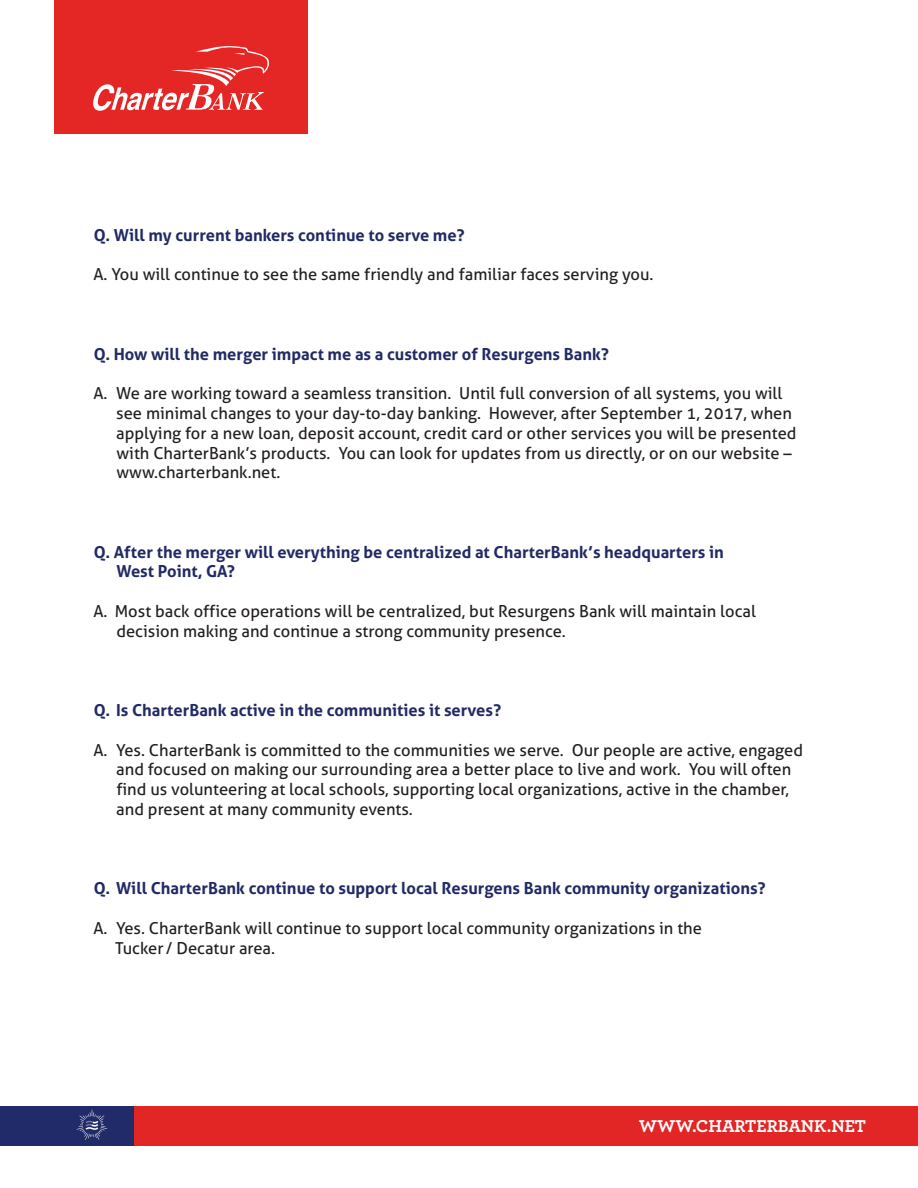
<style>
.page{position:relative;width:918px;height:1188px;background:#fff}
.page>*{position:absolute;margin:0;border:0;box-sizing:border-box;transform-origin:0 0}
.t1{font:700 18px "Archer";color:#fff}
.t2{font:16.5px/19.8px "Aller";color:#231f20}
.t3{font:700 16.5px/19.8px "Aller";color:#222a64}
</style>
<div class="page">
<div style="left:54px;top:0;width:254px;height:134px;background:#e42625"></div>
<svg style="left:93px;top:46px;width:176px;height:65px"></svg>
<div style="left:119px;top:1106px;width:799px;height:40px;background:#e22525"></div>
<div style="left:0;top:1106px;width:134px;height:40px;background:#222b69"></div>
<svg style="left:77px;top:1110px;width:30px;height:30px"></svg>
<p class="t3" style="left:94px;top:225px;width:372px">Q. Will my current bankers continue to serve me?</p>
<p class="t2" style="left:93px;top:265px;width:562px">A. You will continue to see the same friendly and familiar faces serving you.</p>
<p class="t3" style="left:94px;top:344px;width:517px">Q. How will the merger impact me as a customer of Resurgens Bank?</p>
<p class="t2" style="left:116px;top:383px;width:682px;text-indent:-23px">A. We are working toward a seamless transition. Until full conversion of all systems, you will see minimal changes to your day-to-day banking. However, after September 1, 2017, when applying for a new loan, deposit account, credit card or other services you will be presented with CharterBank’s products. You can look for updates from us directly, or on our website – www.charterbank.net.</p>
<p class="t3" style="left:116px;top:542px;width:609px;text-indent:-22px">Q. After the merger will everything be centralized at CharterBank’s headquarters in<br>West Point, GA?</p>
<p class="t2" style="left:116px;top:601px;width:641px;text-indent:-23px">A. Most back office operations will be centralized, but Resurgens Bank will maintain local decision making and continue a strong community presence.</p>
<p class="t3" style="left:94px;top:700px;width:409px">Q. Is CharterBank active in the communities it serves?</p>
<p class="t2" style="left:116px;top:740px;width:688px;text-indent:-23px">A. Yes. CharterBank is committed to the communities we serve. Our people are active, engaged and focused on making our surrounding area a better place to live and work. You will often find us volunteering at local schools, supporting local organizations, active in the chamber, and present at many community events.</p>
<p class="t3" style="left:94px;top:878px;width:673px">Q. Will CharterBank continue to support local Resurgens Bank community organizations?</p>
<p class="t2" style="left:115px;top:918px;width:588px;text-indent:-22px">A. Yes. CharterBank will continue to support local community organizations in the<br>Tucker / Decatur area.</p>
<p class="t1" style="left:639px;top:1111px;width:229px">WWW.CHARTERBANK.NET</p>
</div>
